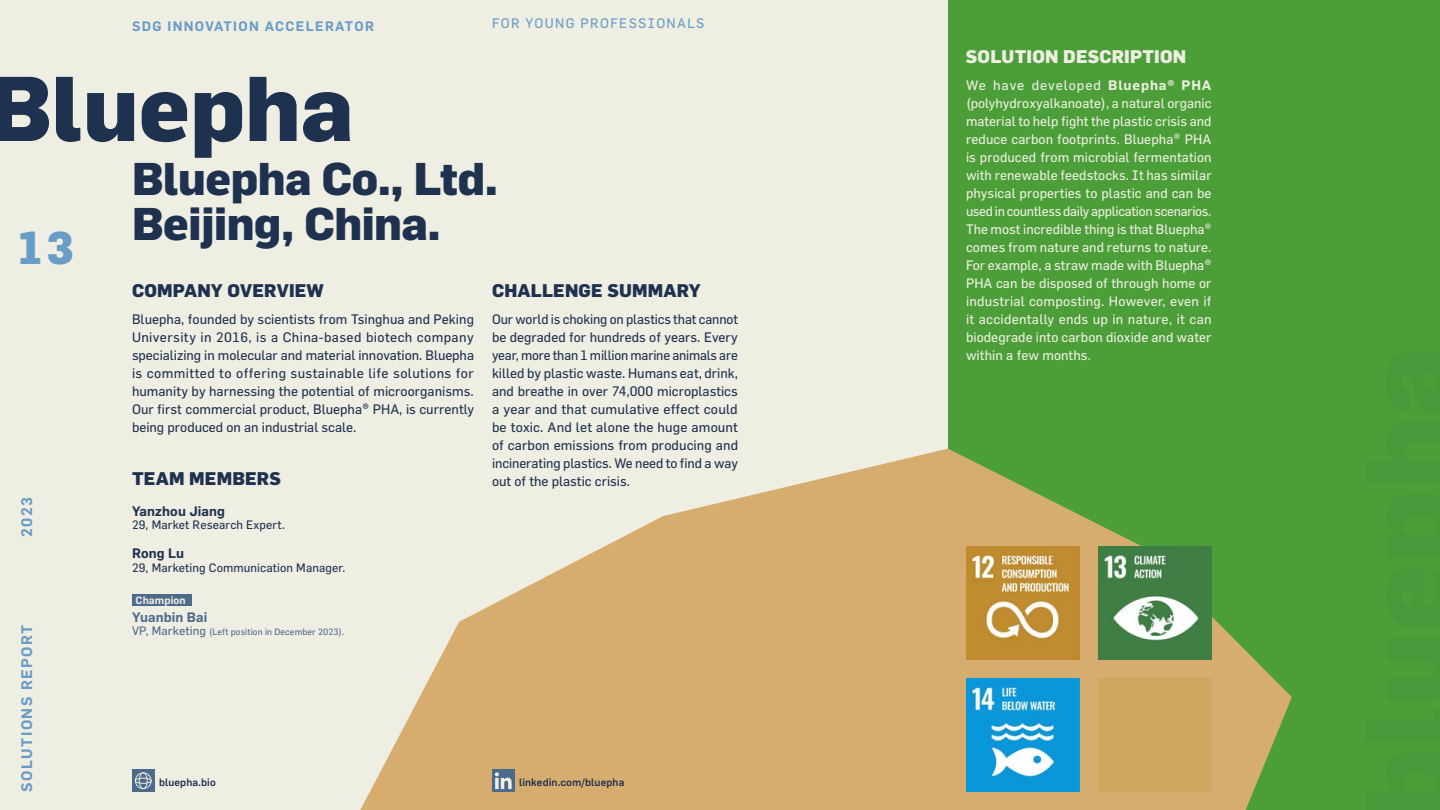
<style>
.page{position:relative;width:1440px;height:810px;background:#efeee3}
.page>*{position:absolute;margin:0;border:0;box-sizing:border-box;transform-origin:0 0}
.t1{font:800 90px "Flama";color:#1e3250}
.t2{font:800 45px/45px "Flama";letter-spacing:-.01em;color:#1e3250}
.t3{font:800 45px "Flama";color:#699cc6}
.t4{font:800 18px "Flama";letter-spacing:.01em;color:#1e3250}
.t5{font:800 18px "Flama";letter-spacing:.01em;color:#efeee3}
.t6{font:600 15px "Flama";letter-spacing:.1em;color:#699cc6}
.t7{font:13.5px/18px "Flama";color:#1e3250;text-align:justify}
.t8{font:13.5px/18px "Flama";letter-spacing:.005em;color:#efeee3}
.t9{font:600 13.5px "Flama";letter-spacing:.1em;color:#699cc6}
.t10{font:13.5px "Flama";letter-spacing:.1em;color:#699cc6}
.t11{font:600 13.5px "Flama";letter-spacing:.01em;color:#1e3250}
.t12{font:600 13.5px "Flama";letter-spacing:.01em;color:#4c6b8b}
.t13{font:12px "Flama";letter-spacing:.01em;color:#1e3250}
.t14{font:500 10.5px "Flama";letter-spacing:.01em;color:#1e3250}
.t15{font:600 10.5px "Flama";letter-spacing:.01em;color:#efeee3}
.t16{font:9px "Flama";letter-spacing:.01em;color:#4c6b8b}
.s1{font-size:12px}
.s2{font-weight:600}
</style>
<div class="page">
<div style="left:948px;top:0;width:492px;height:810px;background:#4c9f38"></div>
<svg style="left:360px;top:449px;width:932px;height:361px;fill:#d6ad6e"></svg>
<div style="left:132px;top:594px;width:60px;height:12px;background:#4c6b8b"></div>
<div style="left:132px;top:770px;width:22px;height:22px;background:#4c6b8b"></div>
<svg style="left:135px;top:772px;width:17px;height:17px"></svg>
<div style="left:492px;top:770px;width:22px;height:22px;background:#4c6b8b"></div>
<svg style="left:495px;top:772px;width:17px;height:17px"></svg>
<div style="left:1098px;top:679px;width:114px;height:113px;background:#d1a661"></div>
<img style="left:966px;top:679px;width:113px;height:113px">
<img style="left:1098px;top:546px;width:114px;height:114px">
<img style="left:966px;top:546px;width:113px;height:114px">
<p class="t9" style="left:132px;top:16px;width:244px">SDG INNOVATION ACCELERATOR</p>
<p class="t10" style="left:492px;top:15px;width:214px">FOR YOUNG PROFESSIONALS</p>
<h1 class="t1" style="left:-11px;top:52px;width:366px">Bluepha</h1>
<h2 class="t3" style="left:18px;top:220px;width:57px">13</h2>
<p class="t6" style="left:16px;top:537px;width:41px;rotate:-90deg">2023</p>
<p class="t6" style="left:16px;top:792px;width:169px;rotate:-90deg">SOLUTIONS REPORT</p>
<h2 class="t2" style="left:132px;top:155px;width:368px">Bluepha Co., Ltd.<br>Beijing, China.</h2>
<h3 class="t4" style="left:132px;top:279px;width:193px">COMPANY OVERVIEW</h3>
<h3 class="t4" style="left:492px;top:279px;width:210px">CHALLENGE SUMMARY</h3>
<p class="t7" style="left:132px;top:310px;width:344px">Bluepha, founded by scientists from Tsinghua and Peking University in 2016, is a China-based biotech company specializing in molecular and material innovation. Bluepha is committed to offering sustainable life solutions for humanity by harnessing the potential of microorganisms.<br>Our first commercial product, Bluepha® PHA, is currently being produced on an industrial scale.</p>
<h3 class="t4" style="left:132px;top:468px;width:151px">TEAM MEMBERS</h3>
<p class="t11" style="left:132px;top:502px;width:95px">Yanzhou Jiang</p>
<p class="t11" style="left:132px;top:544px;width:54px">Rong Lu</p>
<p class="t13" style="left:132px;top:518px;width:154px">29, Market Research Expert.</p>
<p class="t13" style="left:132px;top:560px;width:215px">29, Marketing Communication Manager.</p>
<p class="t12" style="left:132px;top:607px;width:77px">Yuanbin Bai</p>
<p class="t16" style="left:132px;top:626px;width:214px"><span class="s1">VP, Marketing</span> (Left position in December 2023).</p>
<p class="t15" style="left:136px;top:593px;width:52px">Champion</p>
<p class="t7" style="left:492px;top:310px;width:248px">Our world is choking on plastics that cannot be degraded for hundreds of years. Every year, more than 1 million marine animals are killed by plastic waste. Humans eat, drink, and breathe in over 74,000 microplastics a year and that cumulative effect could be toxic. And let alone the huge amount of carbon emissions from producing and incinerating plastics. We need to find a way out of the plastic crisis.</p>
<p class="t14" style="left:159px;top:774px;width:58px">bluepha.bio</p>
<p class="t14" style="left:519px;top:774px;width:107px">linkedin.com/bluepha</p>
<h3 class="t5" style="left:966px;top:45px;width:222px">SOLUTION DESCRIPTION</h3>
<p class="t8" style="left:966px;top:76px;width:247px">We have developed <span class="s2">Bluepha®️ PHA </span>(polyhydroxyalkanoate), a natural organic material to help fight the plastic crisis and reduce carbon footprints. Bluepha®️ PHA is produced from microbial fermentation with renewable feedstocks. It has similar physical properties to plastic and can be used in countless daily application scenarios.<br>The most incredible thing is that Bluepha® comes from nature and returns to nature.<br>For example, a straw made with Bluepha® PHA can be disposed of through home or industrial composting. However, even if it accidentally ends up in nature, it can biodegrade into carbon dioxide and water within a few months.</p>
</div>
